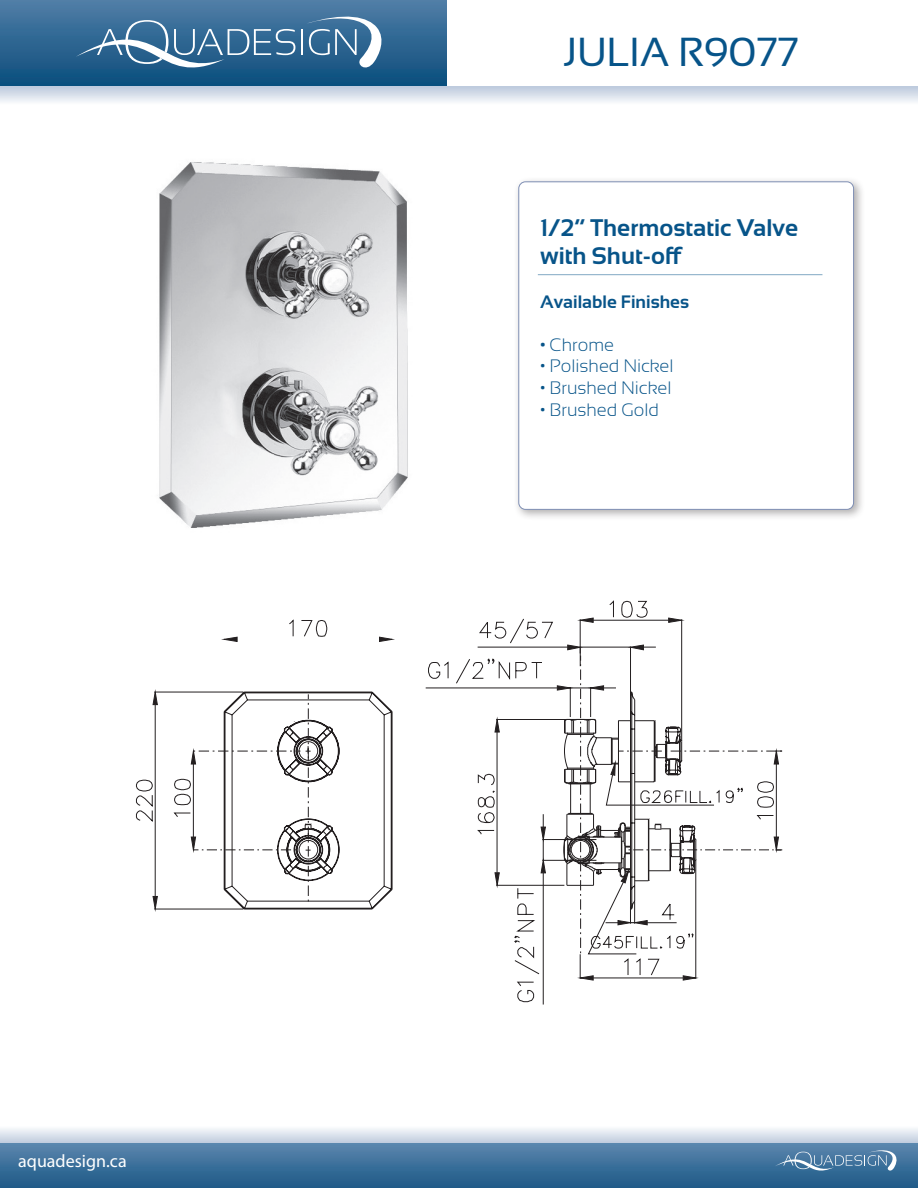
<style>
.page{position:relative;width:918px;height:1188px;background:#fff}
.page>*{position:absolute;margin:0;border:0;box-sizing:border-box;transform-origin:0 0}
.t1{font:40.5px "Sansation";letter-spacing:-.01em;color:#075489}
.t2{font:700 24px/28.8px "Sansation";color:#075489}
.t3{font:300 18px "Sansation";color:#075489}
.t4{font:700 18px "Sansation";color:#075489}
.t5{font:18px "Myriad Pro";color:#fff}
.s1{font-weight:700}
</style>
<div class="page">
<div style="left:0;top:0;width:447px;height:87px;background:linear-gradient(to bottom,#517ea7,#094d7c)"></div>
<div style="left:0;top:1143px;width:918px;height:45px;background:linear-gradient(to bottom,#5b86ae,#1d5986)"></div>
<svg style="left:775px;top:1150px;width:122px;height:21px;background:#618aae"></svg>
<svg style="left:0;top:87px;width:918px;height:15px;background:#d9e0eb"></svg>
<svg style="left:0;top:1128px;width:918px;height:15px;background:#d9e1eb"></svg>
<hr style="left:301px;top:29px;width:2px;height:26px;background:#fff">
<svg style="left:302px;top:9px;width:89px;height:64px;background:#507ea3"></svg>
<svg style="left:76px;top:8px;width:219px;height:83px;background:#46789e"></svg>
<div style="left:513px;top:176px;width:352px;height:345px;background:#231f20;opacity:.36"></div>
<div style="left:519px;top:182px;width:335px;height:327px;background:#fff;border-radius:7px"></div>
<div style="left:518px;top:181px;width:336px;height:329px;border:1px solid #7f8fb4;border-radius:7px"></div>
<hr style="left:538px;top:274px;width:284px;height:1px;background:#075489">
<img style="left:159px;top:162px;width:249px;height:366px">
<svg style="left:221px;top:619px;width:172px;height:23px"></svg>
<svg style="left:428px;top:659px;width:116px;height:346px"></svg>
<svg style="left:477px;top:617px;width:305px;height:385px"></svg>
<svg style="left:428px;top:910px;width:269px;height:69px"></svg>
<svg style="left:636px;top:691px;width:61px;height:219px"></svg>
<svg style="left:135px;top:691px;width:501px;height:219px"></svg>
<p class="t5" style="left:18px;top:1150px;width:110px">aquadesign.ca</p>
<p class="t1" style="left:564px;top:29px;width:237px">JULIA R9077</p>
<p class="t2" style="left:540px;top:213px;width:260px">1/2” Thermostatic Valve with Shut-off</p>
<p class="t4" style="left:540px;top:291px;width:151px">Available Finishes</p>
<p class="t3" style="left:540px;top:334px;width:76px"><span class="s1">•</span> Chrome</p>
<p class="t3" style="left:540px;top:356px;width:135px">• Polished Nickel</p>
<p class="t3" style="left:540px;top:378px;width:133px">• Brushed Nickel</p>
<p class="t3" style="left:540px;top:399px;width:121px">• Brushed Gold</p>
</div>
